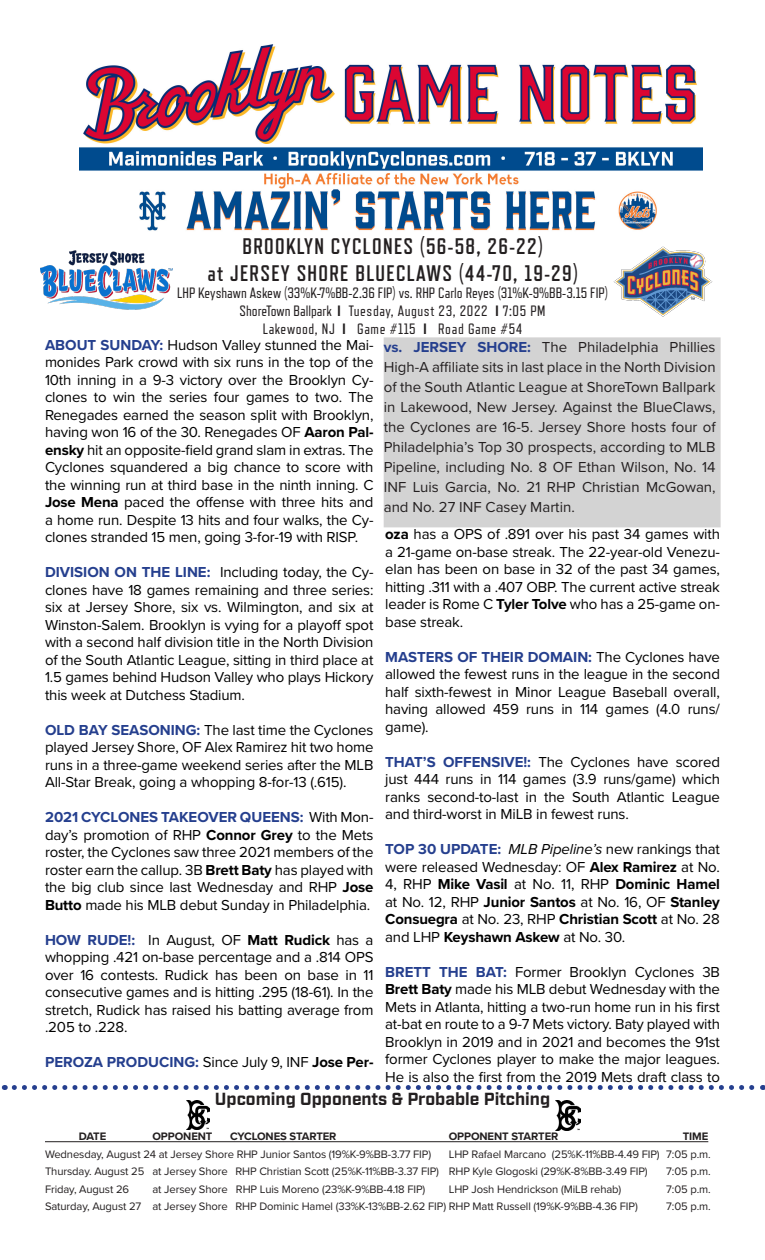
<style>
.page{position:relative;width:765px;height:1260px;background:#fff}
.page>*{position:absolute;margin:0;border:0;box-sizing:border-box;transform-origin:0 0}
.t1{font:700 22.5px "Refrigerator Deluxe";letter-spacing:.06em;color:#231f20;scale:.95 1}
.t2{font:700 17.5px "Industry";color:#231f20}
.t3{font:15px/17.5px "Proxima Nova";letter-spacing:-.01em;color:#000;text-align:justify}
.t4{font:15px/20px "Proxima Nova";color:#231f20;text-align:justify}
.t5{font:15px "Refrigerator Deluxe";color:#231f20}
.t6{font:700 15px "Proxima Nova";color:#253f8e}
.t7{font:15px "Refrigerator Deluxe";letter-spacing:.04em;color:#231f20}
.t8{font:11.25px "Proxima Nova";letter-spacing:-.01em;color:#231f20}
.t9{font:700 11.25px "Proxima Nova";letter-spacing:-.01em;color:#231f20}
.s1{font-weight:800}
.s2{font-weight:700;color:#253f8e}
.s3{font-weight:700}
.s4{font-weight:400;color:#000}
.s5{color:#000}
.s6{font-style:italic}
</style>
<div class="page">
<div style="left:384px;top:338px;width:336px;height:189px;background:#d3d3d3"></div>
<svg style="left:14px;top:1085px;width:749px;height:5px"></svg>
<hr style="left:45px;top:1141px;width:663px;height:1px;background:#231f20">
<img style="left:186px;top:1100px;width:24px;height:29px">
<img style="left:555px;top:1100px;width:25px;height:30px">
<img style="left:613px;top:246px;width:100px;height:71px">
<img style="left:80px;top:44px;width:622px;height:187px">
<img style="left:41px;top:251px;width:131px;height:58px">
<p class="t1" style="left:242px;top:233px;width:318px">BROOKLYN CYCLONES (56-58, 26-22)</p>
<p class="t1" style="left:207px;top:260px;width:391px">at JERSEY SHORE BLUECLAWS (44-70, 19-29)</p>
<p class="t5" style="left:177px;top:285px;width:432px">LHP Keyshawn Askew (33%K-7%BB-2.36 FIP) vs. RHP Carlo Reyes (31%K-9%BB-3.15 FIP)</p>
<p class="t5" style="left:240px;top:303px;width:308px">ShoreTown Ballpark <span class="s1">I</span> Tuesday, August 23, 2022 <span class="s1">I</span> 7:05 PM</p>
<p class="t7" style="left:263px;top:321px;width:261px">Lakewood, NJ <span class="s1">I</span> Game #115 <span class="s1">I</span> Road Game #54</p>
<p class="t3" style="left:45px;top:335px;width:330px"><span class="s2">ABOUT SUNDAY:</span> Hudson Valley stunned the Mai&shy;monides Park crowd with six runs in the top of the 10th inning in a 9-3 victory over the Brooklyn Cy&shy;clones to win the series four games to two. The Renegades earned the season split with Brooklyn, having won 16 of the 30. Renegades OF <span class="s3">Aaron Pal&shy;ensky</span> hit an opposite-field grand slam in extras. The Cyclones squandered a big chance to score with the winning run at third base in the ninth inning. C <span class="s3">Jose Mena</span> paced the offense with three hits and a home run. Despite 13 hits and four walks, the Cy&shy;clones stranded 15 men, going 3-for-19 with RISP.</p>
<p class="t3" style="left:45px;top:563px;width:330px"><span class="s2">DIVISION ON THE LINE:</span> Including today, the Cy&shy;clones have 18 games remaining and three series: six at Jersey Shore, six vs. Wilmington, and six at Winston-Salem. Brooklyn is vying for a playoff spot with a second half division title in the North Division of the South Atlantic League, sitting in third place at 1.5 games behind Hudson Valley who plays Hickory this week at Dutchess Stadium.</p>
<p class="t3" style="left:45px;top:720px;width:330px"><span class="s2">OLD BAY SEASONING:</span> The last time the Cyclones played Jersey Shore, OF Alex Ramirez hit two home runs in a three-game weekend series after the MLB All-Star Break, going a whopping 8-for-13 (.615).</p>
<p class="t3" style="left:45px;top:808px;width:330px"><span class="s2">2021 CYCLONES TAKEOVER QUEENS:</span> With Mon&shy;day’s promotion of RHP <span class="s3">Connor Grey</span> to the Mets roster, the Cyclones saw three 2021 members of the roster earn the callup. 3B <span class="s3">Brett Baty</span> has played with the big club since last Wednesday and RHP <span class="s3">Jose Butto</span> made his MLB debut Sunday in Philadelphia.</p>
<p class="t3" style="left:45px;top:930px;width:330px"><span class="s2">HOW RUDE!:</span> In August, OF <span class="s3">Matt Rudick</span> has a whopping .421 on-base percentage and a .814 OPS over 16 contests. Rudick has been on base in 11 consecutive games and is hitting .295 (18-61). In the stretch, Rudick has raised his batting average from .205 to .228.</p>
<p class="t6" style="left:45px;top:1051px;width:330px">PEROZA PRODUCING: <span class="s4">Since July 9, INF</span> <span class="s5">Jose Per-</span></p>
<p class="t4" style="left:384px;top:337px;width:333px"><span class="s2">vs. JERSEY SHORE:</span> The Philadelphia Phillies High-A affiliate sits in last place in the North Division of the South Atlantic League at ShoreTown Ballpark in Lakewood, New Jersey. Against the BlueClaws, the Cyclones are 16-5. Jersey Shore hosts four of Philadelphia’s Top 30 prospects, according to MLB Pipeline, including No. 8 OF Ethan Wilson, No. 14<br>INF Luis Garcia, No. 21 RHP Christian McGowan, and No. 27 INF Casey Martin.</p>
<p class="t3" style="left:385px;top:525px;width:336px"><span class="s3">oza</span> has a OPS of .891 over his past 34 games with a 21-game on-base streak. The 22-year-old Venezu&shy;elan has been on base in 32 of the past 34 games, hitting .311 with a .407 OBP. The current active streak leader is Rome C <span class="s3">Tyler Tolve</span> who has a 25-game on&shy;base streak.</p>
<p class="t3" style="left:385px;top:647px;width:336px"><span class="s2">MASTERS OF THEIR DOMAIN:</span> The Cyclones have allowed the fewest runs in the league in the second half sixth-fewest in Minor League Baseball overall, having allowed 459 runs in 114 games (4.0 runs/ game).</p>
<p class="t3" style="left:385px;top:752px;width:336px"><span class="s2">THAT’S OFFENSIVE!:</span> The Cyclones have scored just 444 runs in 114 games (3.9 runs/game) which ranks second-to-last in the South Atlantic League and third-worst in MiLB in fewest runs.</p>
<p class="t3" style="left:385px;top:840px;width:336px"><span class="s2">TOP 30 UPDATE:</span> <span class="s6">MLB Pipeline’s</span> new rankings that were released Wednesday: OF <span class="s3">Alex Ramirez</span> at No.<br>4, RHP <span class="s3">Mike Vasil</span> at No. 11, RHP <span class="s3">Dominic Hamel </span>at No. 12, RHP <span class="s3">Junior Santos</span> at No. 16, OF <span class="s3">Stanley Consuegra</span> at No. 23, RHP <span class="s3">Christian Scott</span> at No. 28 and LHP <span class="s3">Keyshawn Askew</span> at No. 30.</p>
<p class="t3" style="left:385px;top:962px;width:336px"><span class="s2">BRETT THE BAT:</span> Former Brooklyn Cyclones 3B <span class="s3">Brett Baty</span> made his MLB debut Wednesday with the Mets in Atlanta, hitting a two-run home run in his first at-bat en route to a 9-7 Mets victory. Baty played with Brooklyn in 2019 and in 2021 and becomes the 91st former Cyclones player to make the major leagues.<br>He is also the first from the 2019 Mets draft class to</p>
<p class="t2" style="left:215px;top:1089px;width:337px">Upcoming Opponents &amp; Probable Pitching</p>
<p class="t9" style="left:79px;top:1128px;width:29px">DATE</p>
<p class="t9" style="left:153px;top:1128px;width:61px">OPPONENT</p>
<p class="t9" style="left:230px;top:1128px;width:108px">CYCLONES STARTER</p>
<p class="t9" style="left:449px;top:1128px;width:111px">OPPONENT STARTER</p>
<p class="t9" style="left:683px;top:1128px;width:27px">TIME</p>
<p class="t8" style="left:45px;top:1145px;width:388px">Wednesday, August 24 at Jersey Shore RHP Junior Santos (19%K-9%BB-3.77 FIP)</p>
<p class="t8" style="left:449px;top:1145px;width:264px">LHP Rafael Marcano (25%K-11%BB-4.49 FIP) 7:05 p.m.</p>
<p class="t8" style="left:45px;top:1163px;width:604px">Thursday. August 25 at Jersey Shore RHP Christian Scott (25%K-11%BB-3.37 FIP) RHP Kyle Glogoski (29%K-8%BB-3.49 FIP)</p>
<p class="t8" style="left:666px;top:1163px;width:46px">7:05 p.m.</p>
<p class="t8" style="left:45px;top:1180px;width:86px">Friday, August 26</p>
<p class="t8" style="left:153px;top:1180px;width:274px">at Jersey Shore RHP Luis Moreno (23%K-9%BB-4.18 FIP)</p>
<p class="t8" style="left:449px;top:1180px;width:174px">LHP Josh Hendrickson (MiLB rehab)</p>
<p class="t8" style="left:666px;top:1180px;width:46px">7:05 p.m.</p>
<p class="t8" style="left:45px;top:1198px;width:594px">Saturday, August 27 at Jersey Shore RHP Dominic Hamel (33%K-13%BB-2.62 FIP) RHP Matt Russell (19%K-9%BB-4.36 FIP)</p>
<p class="t8" style="left:666px;top:1198px;width:46px">7:05 p.m.</p>
</div>
